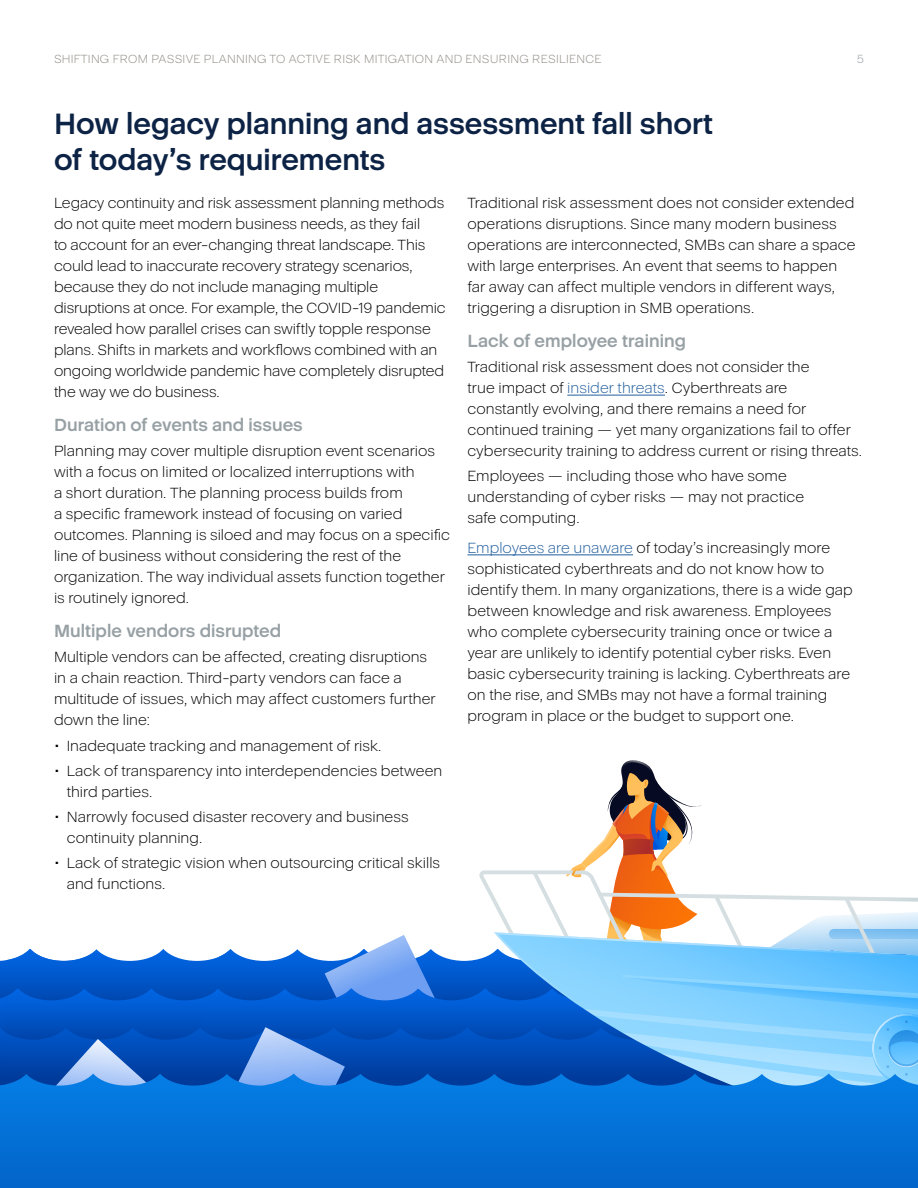
<style>
.page{position:relative;width:918px;height:1188px;background:#fff}
.page>*{position:absolute;margin:0;border:0;box-sizing:border-box;transform-origin:0 0}
.t1{font:700 30px/36px "Acronis Cyber";color:#0d2345}
.t2{font:700 18px "Acronis Cyber";color:#97a0a4}
.t3{font:300 15px/21px "Acronis Cyber";color:#000}
.t4{font:300 12px "Acronis Cyber";letter-spacing:.02em;color:#918e87}
.t5{font:300 12px "Acronis Cyber";color:#97a0a4}
.s1{color:#215e9e}
</style>
<div class="page">
<hr style="left:567px;top:395px;width:98px;height:1px;background:#215e9e">
<hr style="left:468px;top:554px;width:165px;height:1px;background:#215e9e">
<svg style="left:438px;top:954px;width:41px;height:34px"></svg>
<svg style="left:438px;top:988px;width:41px;height:40px;background:#0054c6"></svg>
<svg style="left:438px;top:1028px;width:41px;height:46px;background:#0049b3"></svg>
<svg style="left:0;top:935px;width:438px;height:139px;background:#3979d2"></svg>
<svg style="left:479px;top:760px;width:439px;height:314px"></svg>
<svg style="left:0;top:1074px;width:918px;height:114px;background:#0871d4"></svg>
<p class="t4" style="left:54px;top:52px;width:549px">SHIFTING FROM PASSIVE PLANNING TO ACTIVE RISK MITIGATION AND ENSURING RESILIENCE</p>
<h1 class="t1" style="left:54px;top:106px;width:661px">How legacy planning and assessment fall short of today’s requirements</h1>
<p class="t5" style="left:857px;top:52px;width:9px">5</p>
<p class="t3" style="left:54px;top:192px;width:393px">Legacy continuity and risk assessment planning methods do not quite meet modern business needs, as they fail<br>to account for an ever-changing threat landscape. This could lead to inaccurate recovery strategy scenarios, because they do not include managing multiple disruptions at once. For example, the COVID-19 pandemic revealed how parallel crises can swiftly topple response plans. Shifts in markets and workflows combined with an ongoing worldwide pandemic have completely disrupted the way we do business.</p>
<p class="t2" style="left:54px;top:414px;width:250px">Duration of events and issues</p>
<p class="t3" style="left:54px;top:441px;width:398px">Planning may cover multiple disruption event scenarios with a focus on limited or localized interruptions with<br>a short duration. The planning process builds from<br>a specific framework instead of focusing on varied outcomes. Planning is siloed and may focus on a specific line of business without considering the rest of the organization. The way individual assets function together is routinely ignored.</p>
<p class="t2" style="left:54px;top:620px;width:229px">Multiple vendors disrupted</p>
<p class="t3" style="left:54px;top:647px;width:383px">Multiple vendors can be affected, creating disruptions in a chain reaction. Third-party vendors can face a multitude of issues, which may affect customers further down the line:</p>
<p class="t3" style="left:54px;top:735px;width:329px">• Inadequate tracking and management of risk.</p>
<p class="t3" style="left:67px;top:760px;width:377px;text-indent:-13px">• Lack of transparency into interdependencies between third parties.</p>
<p class="t3" style="left:67px;top:807px;width:343px;text-indent:-13px">• Narrowly focused disaster recovery and business continuity planning.</p>
<p class="t3" style="left:67px;top:853px;width:375px;text-indent:-13px">• Lack of strategic vision when outsourcing critical skills and functions.</p>
<p class="t3" style="left:468px;top:192px;width:390px">Traditional risk assessment does not consider extended operations disruptions. Since many modern business operations are interconnected, SMBs can share a space with large enterprises. An event that seems to happen far away can affect multiple vendors in different ways, triggering a disruption in SMB operations.</p>
<p class="t2" style="left:468px;top:330px;width:220px">Lack of employee training</p>
<p class="t3" style="left:468px;top:357px;width:396px">Traditional risk assessment does not consider the<br>true impact of <span class="s1">insider threats</span>. Cyberthreats are constantly evolving, and there remains a need for continued training — yet many organizations fail to offer cybersecurity training to address current or rising threats.</p>
<p class="t3" style="left:468px;top:466px;width:338px">Employees — including those who have some understanding of cyber risks — may not practice safe computing.</p>
<p class="t3" style="left:468px;top:537px;width:387px"><span class="s1">Employees are unaware</span> of today’s increasingly more sophisticated cyberthreats and do not know how to identify them. In many organizations, there is a wide gap between knowledge and risk awareness. Employees who complete cybersecurity training once or twice a year are unlikely to identify potential cyber risks. Even basic cybersecurity training is lacking. Cyberthreats are on the rise, and SMBs may not have a formal training program in place or the budget to support one.</p>
</div>
